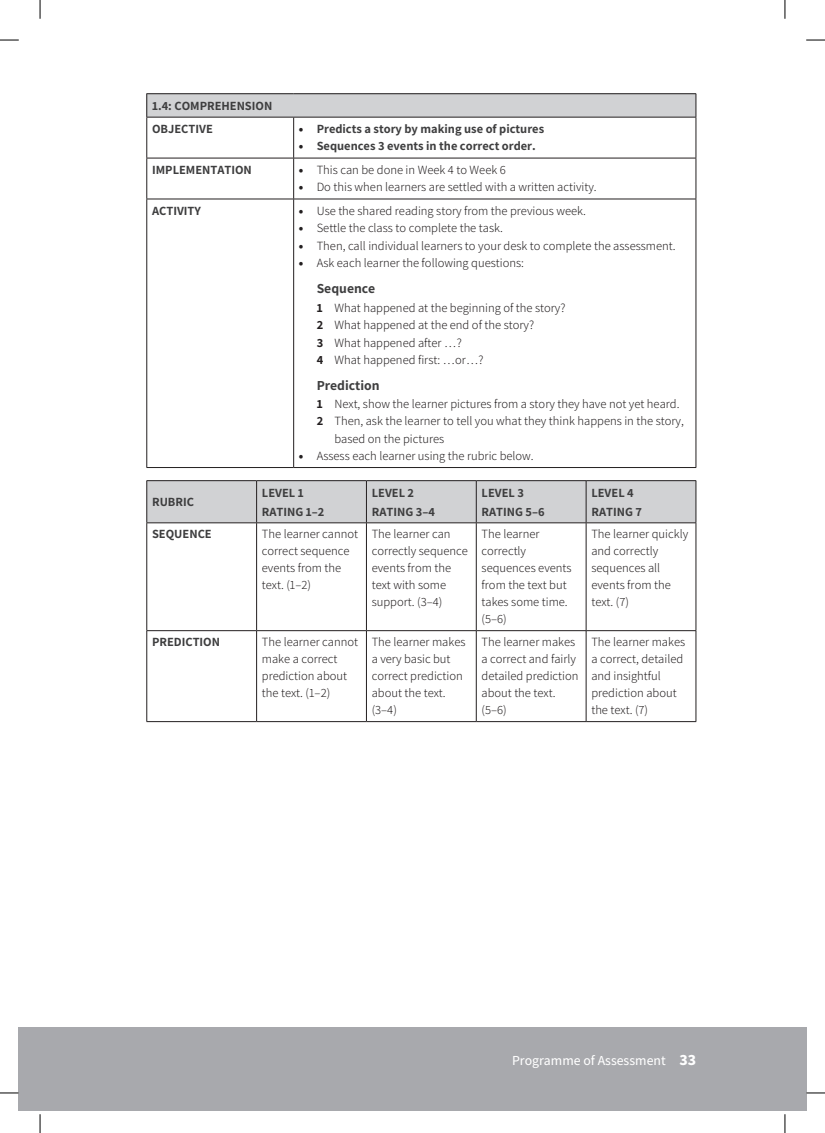
<style>
.page{position:relative;width:825px;height:1133px;background:#fff}
.page>*{position:absolute;margin:0;border:0;box-sizing:border-box;transform-origin:0 0}
.t1{font:500 13.75px "Assistant";color:#fff}
.t2{font:700 13.75px "Assistant";color:#3e3e3f}
.t3{font:300 12.5px/16.9px "Assistant";color:#231f20}
.t4{font:700 12.5px/18.8px "Assistant";color:#3e3e3f}
.s1{font-weight:800;color:#231f20}
.s2{font-weight:800}
.s3{font-weight:700}
.s4{font-family:"Noto Sans JP";font-weight:900}
</style>
<div class="page">
<div style="left:40px;top:1027px;width:765px;height:83px;background:#a8a9ad"></div>
<div style="left:19px;top:1027px;width:21px;height:83px;background:#a8a9ad"></div>
<div style="left:147px;top:94px;width:548px;height:23px;background:#d1d2d4"></div>
<svg style="left:147px;top:118px;width:548px;height:349px"></svg>
<svg style="left:695px;top:94px;width:1px;height:23px"></svg>
<hr style="left:293px;top:117px;width:1px;height:41px;background:#231f20">
<hr style="left:695px;top:117px;width:1px;height:41px;background:#231f20">
<hr style="left:146px;top:158px;width:147px;height:1px;background:#231f20">
<hr style="left:293px;top:158px;width:403px;height:1px;background:#231f20">
<hr style="left:293px;top:158px;width:1px;height:41px;background:#231f20">
<hr style="left:695px;top:158px;width:1px;height:41px;background:#231f20">
<hr style="left:146px;top:199px;width:147px;height:1px;background:#231f20">
<hr style="left:293px;top:199px;width:403px;height:1px;background:#231f20">
<hr style="left:293px;top:199px;width:1px;height:268px;background:#231f20">
<hr style="left:695px;top:199px;width:1px;height:268px;background:#231f20">
<hr style="left:146px;top:117px;width:1px;height:41px;background:#231f20">
<hr style="left:146px;top:158px;width:1px;height:41px;background:#231f20">
<hr style="left:146px;top:199px;width:1px;height:268px;background:#231f20">
<hr style="left:146px;top:93px;width:147px;height:1px;background:#231f20">
<svg style="left:146px;top:94px;width:1px;height:23px"></svg>
<hr style="left:293px;top:93px;width:403px;height:1px;background:#231f20">
<hr style="left:146px;top:117px;width:147px;height:1px;background:#231f20">
<hr style="left:293px;top:117px;width:403px;height:1px;background:#231f20">
<hr style="left:146px;top:467px;width:147px;height:1px;background:#231f20">
<hr style="left:293px;top:467px;width:403px;height:1px;background:#231f20">
<div style="left:147px;top:481px;width:548px;height:41px;background:#d1d2d4"></div>
<svg style="left:147px;top:523px;width:548px;height:198px"></svg>
<hr style="left:256px;top:481px;width:1px;height:41px;background:#231f20">
<hr style="left:366px;top:481px;width:1px;height:41px;background:#231f20">
<hr style="left:475px;top:481px;width:1px;height:41px;background:#231f20">
<hr style="left:585px;top:481px;width:1px;height:41px;background:#231f20">
<hr style="left:146px;top:522px;width:110px;height:1px;background:#231f20">
<hr style="left:256px;top:522px;width:110px;height:1px;background:#231f20">
<hr style="left:256px;top:523px;width:1px;height:107px;background:#231f20">
<hr style="left:366px;top:522px;width:110px;height:1px;background:#231f20">
<hr style="left:366px;top:523px;width:1px;height:107px;background:#231f20">
<hr style="left:476px;top:522px;width:109px;height:1px;background:#231f20">
<hr style="left:475px;top:523px;width:1px;height:107px;background:#231f20">
<hr style="left:585px;top:522px;width:111px;height:1px;background:#231f20">
<hr style="left:585px;top:523px;width:1px;height:107px;background:#231f20">
<hr style="left:146px;top:630px;width:110px;height:1px;background:#231f20">
<hr style="left:256px;top:630px;width:110px;height:1px;background:#231f20">
<hr style="left:256px;top:631px;width:1px;height:90px;background:#231f20">
<hr style="left:366px;top:630px;width:110px;height:1px;background:#231f20">
<hr style="left:366px;top:631px;width:1px;height:90px;background:#231f20">
<hr style="left:476px;top:630px;width:109px;height:1px;background:#231f20">
<hr style="left:475px;top:631px;width:1px;height:90px;background:#231f20">
<hr style="left:585px;top:630px;width:111px;height:1px;background:#231f20">
<hr style="left:585px;top:631px;width:1px;height:90px;background:#231f20">
<hr style="left:146px;top:523px;width:1px;height:107px;background:#231f20">
<hr style="left:695px;top:523px;width:1px;height:107px;background:#231f20">
<hr style="left:146px;top:631px;width:1px;height:90px;background:#231f20">
<hr style="left:695px;top:631px;width:1px;height:90px;background:#231f20">
<hr style="left:146px;top:721px;width:110px;height:1px;background:#231f20">
<hr style="left:256px;top:721px;width:110px;height:1px;background:#231f20">
<hr style="left:366px;top:721px;width:110px;height:1px;background:#231f20">
<hr style="left:476px;top:721px;width:109px;height:1px;background:#231f20">
<hr style="left:585px;top:721px;width:111px;height:1px;background:#231f20">
<hr style="left:146px;top:480px;width:110px;height:1px;background:#231f20">
<hr style="left:146px;top:481px;width:1px;height:41px;background:#231f20">
<hr style="left:256px;top:480px;width:110px;height:1px;background:#231f20">
<hr style="left:366px;top:480px;width:110px;height:1px;background:#231f20">
<hr style="left:476px;top:480px;width:109px;height:1px;background:#231f20">
<hr style="left:585px;top:480px;width:111px;height:1px;background:#231f20">
<hr style="left:695px;top:481px;width:1px;height:41px;background:#231f20">
<svg style="left:0;top:39px;width:19px;height:2px"></svg>
<svg style="left:806px;top:39px;width:18px;height:2px"></svg>
<svg style="left:0;top:1092px;width:19px;height:1px"></svg>
<svg style="left:805px;top:1092px;width:19px;height:1px"></svg>
<svg style="left:39px;top:0;width:2px;height:19px"></svg>
<svg style="left:39px;top:1114px;width:2px;height:18px"></svg>
<svg style="left:784px;top:0;width:1px;height:19px"></svg>
<svg style="left:784px;top:1114px;width:1px;height:18px"></svg>
<p class="t4" style="left:152px;top:94px;width:122px;line-height:22.8px">1.4: COMPREHENSION<br>OBJECTIVE</p>
<p class="t4" style="left:299px;top:119px;width:246px"><span class="s1">•</span> Predicts a story by making use of pictures</p>
<p class="t4" style="left:299px;top:136px;width:238px"><span class="s1">•</span> Sequences 3 events in the correct order.</p>
<p class="t4" style="left:152px;top:160px;width:101px">IMPLEMENTATION</p>
<p class="t3" style="left:299px;top:160px;width:208px"><span class="s2">•</span> This can be done in Week 4 to Week 6</p>
<p class="t3" style="left:299px;top:178px;width:299px"><span class="s2">•</span> Do this when learners are settled with a written activity.</p>
<p class="t4" style="left:152px;top:200px;width:50px">ACTIVITY</p>
<p class="t3" style="left:299px;top:201px;width:288px"><span class="s2">•</span> Use the shared reading story from the previous week.</p>
<p class="t3" style="left:299px;top:219px;width:205px"><span class="s2">•</span> Settle the class to complete the task.</p>
<p class="t3" style="left:299px;top:236px;width:378px"><span class="s2">•</span> Then, call individual learners to your desk to complete the assessment.</p>
<p class="t3" style="left:299px;top:254px;width:226px"><span class="s2">•</span> Ask each learner the following questions:</p>
<p class="t2" style="left:316px;top:279px;width:60px">Sequence</p>
<p class="t3" style="left:316px;top:298px;width:250px;line-height:17.5px"><span class="s3">1</span> What happened at the beginning of the story?<br><span class="s3">2</span> What happened at the end of the story?<br><span class="s3">3</span> What happened after …?<br><span class="s3">4</span> What happened first: …or…?</p>
<p class="t2" style="left:316px;top:375px;width:64px">Prediction</p>
<p class="t3" style="left:316px;top:394px;width:364px"><span class="s3">1</span> Next, show the learner pictures from a story they have not yet heard.</p>
<p class="t3" style="left:316px;top:412px;width:368px"><span class="s3">2</span> Then, ask the learner to tell you what they think happens in the story,</p>
<p class="t3" style="left:334px;top:429px;width:111px">based on the pictures</p>
<p class="t3" style="left:299px;top:446px;width:236px"><span class="s2">•</span> Assess each learner using the rubric below.</p>
<p class="t4" style="left:152px;top:492px;width:43px">RUBRIC</p>
<p class="t4" style="left:262px;top:483px;width:64px">LEVEL 1<br>RATING 1–2</p>
<p class="t4" style="left:371px;top:483px;width:65px">LEVEL 2<br>RATING 3–4</p>
<p class="t4" style="left:481px;top:483px;width:65px">LEVEL 3<br>RATING 5–6</p>
<p class="t4" style="left:591px;top:483px;width:52px">LEVEL 4<br>RATING 7</p>
<p class="t4" style="left:152px;top:524px;width:61px">SEQUENCE</p>
<p class="t3" style="left:262px;top:525px;width:98px">The learner cannot correct sequence events from the text. (1–2)</p>
<p class="t3" style="left:371px;top:525px;width:98px">The learner can correctly sequence events from the text with some support. (3–4)</p>
<p class="t3" style="left:481px;top:525px;width:92px">The learner correctly sequences events from the text but takes some time. (5–6)</p>
<p class="t3" style="left:591px;top:525px;width:98px">The learner quickly and correctly sequences all events from the text. (7)</p>
<p class="t4" style="left:152px;top:632px;width:70px">PREDICTION</p>
<p class="t3" style="left:262px;top:633px;width:98px">The learner cannot make a correct prediction about the text. (1–2)</p>
<p class="t3" style="left:371px;top:633px;width:95px">The learner makes a very basic but correct prediction about the text. (3–4)</p>
<p class="t3" style="left:481px;top:633px;width:98px">The learner makes a correct and fairly detailed prediction about the text. (5–6)</p>
<p class="t3" style="left:591px;top:633px;width:95px">The learner makes a correct, detailed and insightful prediction about the text. (7)</p>
<p class="t1" style="left:512px;top:1050px;width:186px">Programme of Assessment <span class="s4">33</span></p>
</div>
